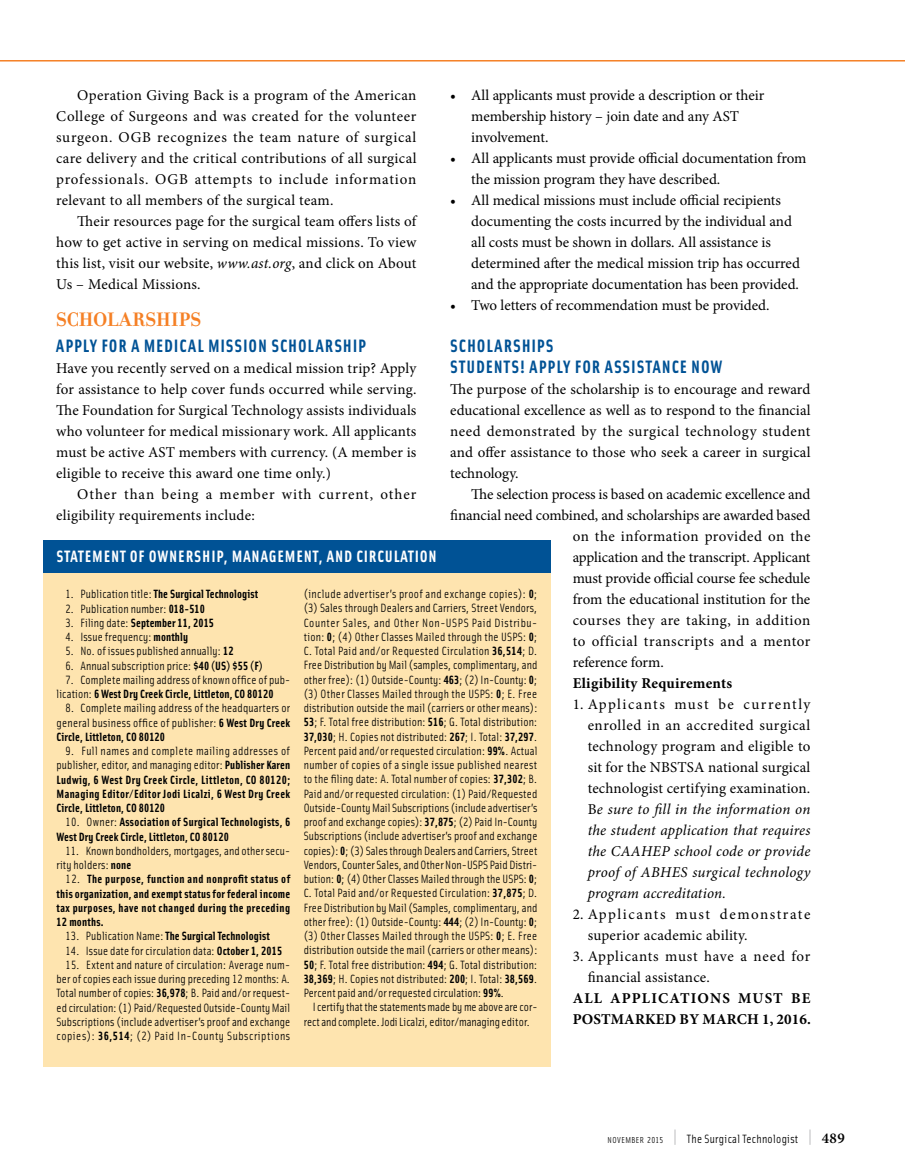
<style>
.page{position:relative;width:905px;height:1175px;background:#fff}
.page>*{position:absolute;margin:0;border:0;box-sizing:border-box;transform-origin:0 0}
.t1{font:700 21px "Filosofia";letter-spacing:-.01em;color:#f58025}
.t2{font:18px/21px "Solex Bold Lining";letter-spacing:.045em;color:#005295}
.t3{font:16.5px "Solex Bold Lining";letter-spacing:.05em;color:#fff}
.t4{font:15px/21px "Minion Pro";letter-spacing:.005em;color:#000}
.t5{font:15px/21px "Minion Pro";letter-spacing:.035em;color:#000}
.t6{font:700 15px/21px "Minion Pro";letter-spacing:.015em;color:#000}
.t7{font:15px "Minion Pro";letter-spacing:.03em;color:#000}
.t8{font:12px/14.2px "Solex Regular Lining";letter-spacing:.01em;color:#000}
.t9{font:12px/14.2px "Solex Bold Lining";letter-spacing:.01em;color:#000;text-align:justify}
.t10{font:12px/14.2px "Solex Regular Lining";letter-spacing:.035em;color:#000;text-align:right}
.t11{font:12px "Solex";letter-spacing:.025em;color:#000}
.s1{font-style:italic}
.s2{font-family:"Solex Regular Lining"}
.s3{font-family:"Solex Bold Lining"}
.s4{font-family:"Solex Regular Lining";font-size:8.7px}
.s5{font-family:"Solex Regular Lining";font-size:19.5px;color:#939598}
.s6{font-family:"Minion Pro";font-weight:600;font-size:15px}
</style>
<div class="page">
<hr style="left:0;top:60px;width:904px;height:2px;background:#f58025">
<div style="left:43px;top:558px;width:508px;height:508px;background:#fee4af"></div>
<div style="left:43px;top:540px;width:508px;height:32px;background:#005295"></div>
<p class="t4" style="left:56px;top:85px;width:362px;text-align:justify;text-indent:21px">Operation Giving Back is a program of the American College of Surgeons and was created for the volunteer surgeon. OGB recognizes the team nature of surgical care delivery and the critical contributions of all surgical professionals. OGB attempts to include information relevant to all members of the surgical team.</p>
<p class="t4" style="left:56px;top:211px;width:363px;text-align:justify;text-indent:21px">Their resources page for the surgical team offers lists of how to get active in serving on medical missions. To view this list, visit our website, <span class="s1">www.ast.org</span>, and click on About Us – Medical Missions.</p>
<h1 class="t1" style="left:56px;top:307px;width:146px">SCHOLARSHIPS</h1>
<h2 class="t2" style="left:56px;top:334px;width:311px">APPLY FOR A MEDICAL MISSION SCHOLARSHIP</h2>
<p class="t4" style="left:56px;top:358px;width:362px;text-align:justify">Have you recently served on a medical mission trip? Apply for assistance to help cover funds occurred while serving.<br>The Foundation for Surgical Technology assists individuals who volunteer for medical missionary work. All applicants must be active AST members with currency. (A member is eligible to receive this award one time only.)</p>
<p class="t4" style="left:56px;top:484px;width:361px;text-indent:21px">Other than being a member with current, other eligibility requirements include:</p>
<h3 class="t3" style="left:57px;top:545px;width:382px">STATEMENT OF OWNERSHIP, MANAGEMENT, AND CIRCULATION</h3>
<p class="t9" style="left:66px;top:586px;width:194px"><span class="s2">1. Publication title:</span> The Surgical Technologist</p>
<p class="t8" style="left:66px;top:601px;width:141px">2. Publication number: <span class="s3">018-510</span></p>
<p class="t9" style="left:66px;top:615px;width:150px"><span class="s2">3. Filing date:</span> September 11, 2015</p>
<p class="t8" style="left:66px;top:629px;width:124px">4. Issue frequency: <span class="s3">monthly</span></p>
<p class="t8" style="left:66px;top:643px;width:169px">5. No. of issues published annually: <span class="s3">12</span></p>
<p class="t8" style="left:66px;top:658px;width:199px">6. Annual subscription price: <span class="s3">$40 (US) $55 (F)</span></p>
<p class="t8" style="left:66px;top:672px;width:226px">7. Complete mailing address of known office of pub-</p>
<p class="t9" style="left:57px;top:686px;width:218px"><span class="s2">lication:</span> 6 West Dry Creek Circle, Littleton, CO 80120</p>
<p class="t8" style="left:57px;top:700px;width:235px;text-align:right">8. Complete mailing address of the headquarters or general business office of publisher: <span class="s3">6 West Dry Creek</span></p>
<p class="t9" style="left:57px;top:729px;width:110px">Circle, Littleton, CO 80120</p>
<p class="t10" style="left:57px;top:743px;width:235px">9. Full names and complete mailing addresses of publisher, editor, and managing editor: <span class="s3">Publisher Karen</span></p>
<p class="t9" style="left:57px;top:771px;width:235px">Ludwig, 6 West Dry Creek Circle, Littleton, CO 80120; Managing Editor/Editor Jodi Licalzi, 6 West Dry Creek Circle, Littleton, CO 80120</p>
<p class="t9" style="left:57px;top:814px;width:235px;text-indent:9px"><span class="s2">10. Owner:</span> Association of Surgical Technologists, 6<br>West Dry Creek Circle, Littleton, CO 80120</p>
<p class="t8" style="left:57px;top:843px;width:235px;text-indent:9px">11. Known bondholders, mortgages, and other secu&shy;rity holders: <span class="s3">none</span></p>
<p class="t9" style="left:57px;top:871px;width:235px;text-indent:9px"><span class="s2">12.</span> The purpose, function and nonprofit status of this organization, and exempt status for federal income tax purposes, have not changed during the preceding 12 months.</p>
<p class="t9" style="left:66px;top:928px;width:206px"><span class="s2">13. Publication Name:</span> The Surgical Technologist</p>
<p class="t8" style="left:66px;top:942px;width:218px">14. Issue date for circulation data: <span class="s3">October 1, 2015</span></p>
<p class="t8" style="left:57px;top:957px;width:235px;text-align:justify;text-indent:9px">15. Extent and nature of circulation: Average num&shy;ber of copies each issue during preceding 12 months: A.<br>Total number of copies: <span class="s3">36,978</span>; B. Paid and/or request&shy;ed circulation: (1) Paid/Requested Outside-County Mail Subscriptions (include advertiser’s proof and exchange copies): <span class="s3">36,514</span>; (2) Paid In-County Subscriptions</p>
<p class="t4" style="left:471px;top:85px;width:294px;text-indent:-21px">• All applicants must provide a description or their membership history – join date and any AST involvement.</p>
<p class="t4" style="left:471px;top:148px;width:337px;text-indent:-21px">• All applicants must provide official documentation from the mission program they have described.</p>
<p class="t4" style="left:471px;top:190px;width:330px;text-indent:-21px">• All medical missions must include official recipients documenting the costs incurred by the individual and all costs must be shown in dollars. All assistance is determined after the medical mission trip has occurred and the appropriate documentation has been provided.</p>
<p class="t4" style="left:450px;top:295px;width:321px">• Two letters of recommendation must be provided.</p>
<h2 class="t2" style="left:450px;top:334px;width:274px">SCHOLARSHIPS<br>STUDENTS! APPLY FOR ASSISTANCE NOW</h2>
<p class="t4" style="left:450px;top:379px;width:362px;text-align:justify">The purpose of the scholarship is to encourage and reward educational excellence as well as to respond to the financial need demonstrated by the surgical technology student and offer assistance to those who seek a career in surgical technology.</p>
<p class="t4" style="left:471px;top:484px;width:341px">The selection process is based on academic excellence and</p>
<p class="t4" style="left:450px;top:505px;width:362px">financial need combined, and scholarships are awarded based</p>
<p class="t7" style="left:572px;top:526px;width:239px">on the information provided on the</p>
<p class="t4" style="left:572px;top:547px;width:239px">application and the transcript. Applicant</p>
<p class="t4" style="left:572px;top:568px;width:239px">must provide official course fee schedule</p>
<p class="t4" style="left:572px;top:589px;width:239px">from the educational institution for the</p>
<p class="t5" style="left:572px;top:610px;width:239px">courses they are taking, in addition</p>
<p class="t7" style="left:572px;top:631px;width:239px">to official transcripts and a mentor</p>
<p class="t4" style="left:572px;top:652px;width:93px">reference form.</p>
<p class="t6" style="left:572px;top:673px;width:161px">Eligibility Requirements</p>
<p class="t4" style="left:587px;top:694px;width:224px;text-align:justify;text-indent:-15px">1. Applicants must be currently enrolled in an accredited surgical technology program and eligible to sit for the NBSTSA national surgical technologist certifying examination.<br>B<span class="s1">e sure to fill in the information on the student application that requires the CAAHEP school code or provide proof of ABHES surgical technology program accreditation.</span></p>
<p class="t4" style="left:587px;top:904px;width:224px;text-indent:-15px">2. Applicants must demonstrate superior academic ability.</p>
<p class="t5" style="left:587px;top:946px;width:224px;text-indent:-15px">3. Applicants must have a need for financial assistance.</p>
<p class="t6" style="left:572px;top:988px;width:240px">ALL APPLICATIONS MUST BE<br>POSTMARKED BY MARCH 1, 2016.</p>
<p class="t8" style="left:304px;top:586px;width:235px;text-align:justify">(include advertiser’s proof and exchange copies): <span class="s3">0</span>; (3) Sales through Dealers and Carriers, Street Vendors, Counter Sales, and Other Non-USPS Paid Distribu&shy;tion: <span class="s3">0</span>; (4) Other Classes Mailed through the USPS: <span class="s3">0</span>; C. Total Paid and/or Requested Circulation <span class="s3">36,514</span>; D.<br>Free Distribution by Mail (samples, complimentary, and other free): (1) Outside-County: <span class="s3">463</span>; (2) In-County: <span class="s3">0</span>; (3) Other Classes Mailed through the USPS: <span class="s3">0</span>; E. Free distribution outside the mail (carriers or other means):<br><span class="s3">53</span>; F. Total free distribution: <span class="s3">516</span>; G. Total distribution:<br><span class="s3">37,030</span>; H. Copies not distributed: <span class="s3">267</span>; I. Total: <span class="s3">37,297</span>.<br>Percent paid and/or requested circulation: <span class="s3">99%</span>. Actual number of copies of a single issue published nearest to the filing date: A. Total number of copies: <span class="s3">37,302</span>; B.<br>Paid and/or requested circulation: (1) Paid/Requested Outside-County Mail Subscriptions (include advertiser’s proof and exchange copies): <span class="s3">37,875</span>; (2) Paid In-County Subscriptions (include advertiser’s proof and exchange copies): <span class="s3">0</span>; (3) Sales through Dealers and Carriers, Street Vendors, Counter Sales, and Other Non-USPS Paid Distri&shy;bution: <span class="s3">0</span>; (4) Other Classes Mailed through the USPS: <span class="s3">0</span>; C. Total Paid and/or Requested Circulation: <span class="s3">37,875</span>; D.<br>Free Distribution by Mail (Samples, complimentary, and other free): (1) Outside-County: <span class="s3">444</span>; (2) In-County: <span class="s3">0</span>; (3) Other Classes Mailed through the USPS: <span class="s3">0</span>; E. Free distribution outside the mail (carriers or other means):<br><span class="s3">50</span>; F. Total free distribution: <span class="s3">494</span>; G. Total distribution:<br><span class="s3">38,369</span>; H. Copies not distributed: <span class="s3">200</span>; I. Total: <span class="s3">38,569</span>.<br>Percent paid and/or requested circulation: <span class="s3">99%</span>.</p>
<p class="t8" style="left:304px;top:999px;width:235px;text-indent:9px">I certify that the statements made by me above are cor&shy;rect and complete. Jodi Licalzi, editor/managing editor.</p>
<p class="t11" style="left:607px;top:1130px;width:239px"><span class="s4">NOVEMBER 2015</span> <span class="s5">|</span> The Surgical Technologist <span class="s5">|</span> <span class="s6">489</span></p>
</div>
